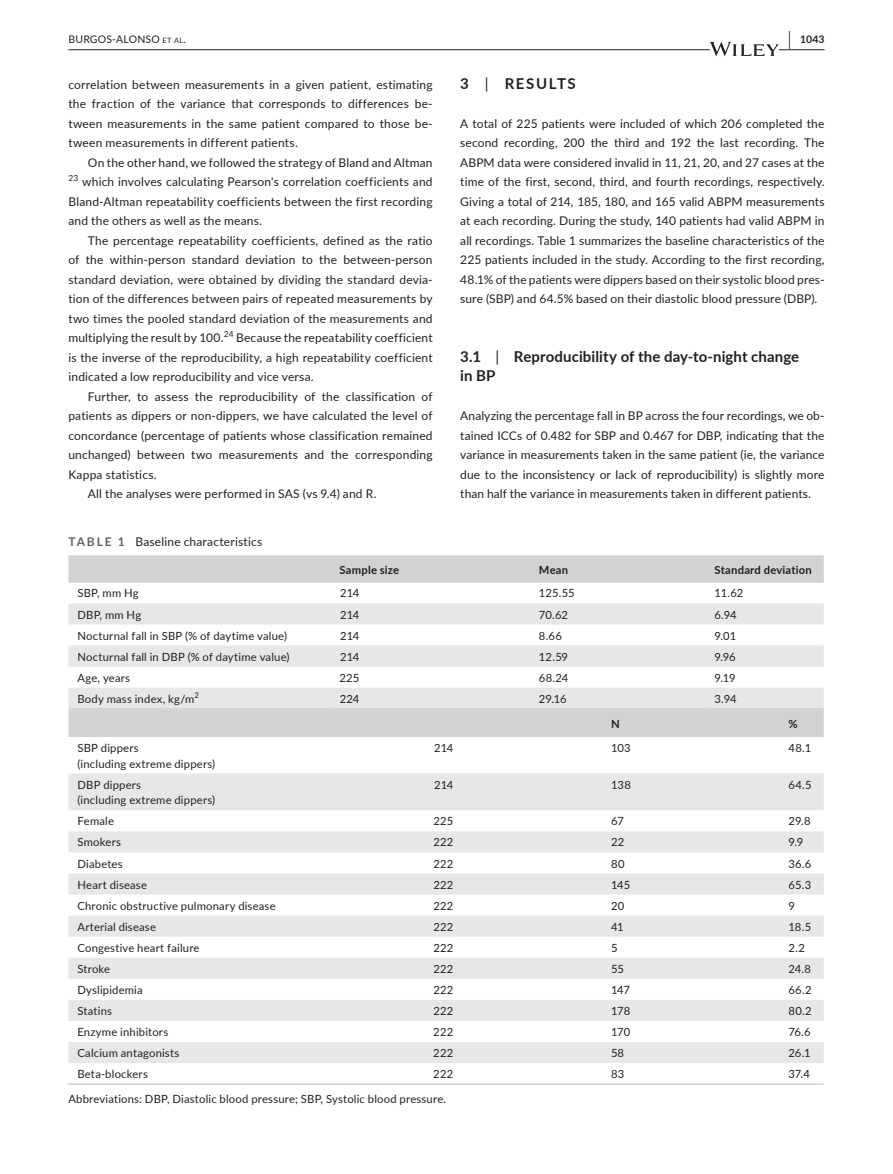
<style>
.page{position:relative;width:893px;height:1174px;background:#fff}
.page>*{position:absolute;margin:0;border:0;box-sizing:border-box;transform-origin:0 0}
.t1{font:700 15px/19.5px "Lato";letter-spacing:.005em;color:#231f20}
.t2{font:700 15px "Lato";letter-spacing:.105em;color:#231f20}
.t3{font:12px/19.5px "Lato";letter-spacing:.015em;color:#231f20;text-align:justify}
.t4{font:11.25px/15.8px "Lato";letter-spacing:.015em;color:#231f20}
.t5{font:700 11.25px "Lato";letter-spacing:.02em;color:#231f20}
.t6{font:10.5px "Lato";letter-spacing:.02em;color:#231f20}
.t7{font:700 10.5px "Lato";color:#231f20}
.t8{font:7.8px "Lato";color:#231f20}
.s1{font-size:7.35px}
.s2{font-size:19.5px}
.s3{font-weight:400}
.s4{font-weight:700;color:#636366}
</style>
<div class="page">
<hr style="left:68px;top:49px;width:756px;height:1px;background:#231f20">
<svg style="left:710px;top:42px;width:69px;height:14px"></svg>
<svg style="left:68px;top:555px;width:756px;height:28px;background:#d1d2d4"></svg>
<svg style="left:68px;top:603px;width:756px;height:105px;fill:#e6e7e9"></svg>
<hr style="left:68px;top:708px;width:263px;height:1px;background:#d1d2d4">
<hr style="left:331px;top:708px;width:199px;height:1px;background:#d1d2d4">
<hr style="left:530px;top:708px;width:175px;height:1px;background:#d1d2d4">
<hr style="left:705px;top:708px;width:119px;height:1px;background:#d1d2d4">
<div style="left:68px;top:709px;width:756px;height:28px;background:#d1d2d4"></div>
<svg style="left:68px;top:773px;width:756px;height:290px;fill:#e6e7e9"></svg>
<hr style="left:68px;top:1083px;width:356px;height:1px;background:#d1d2d4">
<hr style="left:424px;top:1083px;width:178px;height:1px;background:#d1d2d4">
<hr style="left:602px;top:1083px;width:178px;height:1px;background:#d1d2d4">
<hr style="left:780px;top:1083px;width:44px;height:1px;background:#d1d2d4">
<p class="t6" style="left:68px;top:31px;width:119px">BURGOS-ALONSO <span class="s1">et al</span>.</p>
<p class="t7" style="left:789px;top:31px;width:37px"><span class="s2">|</span> 1043</p>
<p class="t3" style="left:68px;top:74px;width:366px">correlation between measurements in a given patient, estimating the fraction of the variance that corresponds to differences be&shy;tween measurements in the same patient compared to those be&shy;tween measurements in different patients.</p>
<p class="t3" style="left:68px;top:152px;width:366px;text-indent:20px">On the other hand, we followed the strategy of Bland and Altman <sup>23</sup> which involves calculating Pearson's correlation coefficients and Bland-Altman repeatability coefficients between the first recording and the others as well as the means.</p>
<p class="t3" style="left:68px;top:230px;width:366px;text-indent:20px">The percentage repeatability coefficients, defined as the ratio of the within-person standard deviation to the between-person standard deviation, were obtained by dividing the standard devia&shy;tion of the differences between pairs of repeated measurements by two times the pooled standard deviation of the measurements and multiplying the result by 100.<sup>24</sup> Because the repeatability coefficient is the inverse of the reproducibility, a high repeatability coefficient indicated a low reproducibility and vice versa.</p>
<p class="t3" style="left:88px;top:386px;width:346px">Further, to assess the reproducibility of the classification of</p>
<p class="t3" style="left:68px;top:405px;width:366px">patients as dippers or non-dippers, we have calculated the level of</p>
<p class="t3" style="left:68px;top:425px;width:366px">concordance (percentage of patients whose classification remained</p>
<p class="t3" style="left:68px;top:444px;width:366px">unchanged) between two measurements and the corresponding</p>
<p class="t3" style="left:68px;top:464px;width:90px">Kappa statistics.</p>
<p class="t3" style="left:88px;top:483px;width:290px">All the analyses were performed in SAS (vs 9.4) and R.</p>
<p class="t2" style="left:460px;top:72px;width:117px">3 <span class="s3">|</span> RESULTS</p>
<p class="t3" style="left:460px;top:113px;width:366px">A total of 225 patients were included of which 206 completed the second recording, 200 the third and 192 the last recording. The ABPM data were considered invalid in 11, 21, 20, and 27 cases at the time of the first, second, third, and fourth recordings, respectively.<br>Giving a total of 214, 185, 180, and 165 valid ABPM measurements at each recording. During the study, 140 patients had valid ABPM in all recordings. Table 1 summarizes the baseline characteristics of the 225 patients included in the study. According to the first recording, 48.1% of the patients were dippers based on their systolic blood pres&shy;sure (SBP) and 64.5% based on their diastolic blood pressure (DBP).</p>
<p class="t1" style="left:460px;top:346px;width:340px">3.1 <span class="s3">|</span> Reproducibility of the day-to-night change in BP</p>
<p class="t3" style="left:460px;top:405px;width:366px">Analyzing the percentage fall in BP across the four recordings, we ob&shy;tained ICCs of 0.482 for SBP and 0.467 for DBP, indicating that the variance in measurements taken in the same patient (ie, the variance due to the inconsistency or lack of reproducibility) is slightly more than half the variance in measurements taken in different patients.</p>
<p class="t3" style="left:68px;top:531px;width:195px"><span class="s4">TABLE 1</span> Baseline characteristics</p>
<p class="t5" style="left:340px;top:561px;width:61px">Sample size</p>
<p class="t5" style="left:539px;top:561px;width:31px">Mean</p>
<p class="t5" style="left:714px;top:561px;width:99px">Standard deviation</p>
<p class="t4" style="left:77px;top:585px;width:63px">SBP, mm Hg</p>
<p class="t4" style="left:340px;top:585px;width:21px">214</p>
<p class="t4" style="left:539px;top:585px;width:37px">125.55</p>
<p class="t4" style="left:714px;top:585px;width:30px">11.62</p>
<p class="t4" style="left:77px;top:606px;width:65px">DBP, mm Hg</p>
<p class="t4" style="left:340px;top:606px;width:21px">214</p>
<p class="t4" style="left:539px;top:606px;width:31px">70.62</p>
<p class="t4" style="left:714px;top:606px;width:24px">6.94</p>
<p class="t4" style="left:77px;top:627px;width:211px">Nocturnal fall in SBP (% of daytime value)</p>
<p class="t4" style="left:340px;top:627px;width:21px">214</p>
<p class="t4" style="left:539px;top:627px;width:24px">8.66</p>
<p class="t4" style="left:714px;top:627px;width:23px">9.01</p>
<p class="t4" style="left:77px;top:648px;width:214px">Nocturnal fall in DBP (% of daytime value)</p>
<p class="t4" style="left:340px;top:648px;width:21px">214</p>
<p class="t4" style="left:539px;top:648px;width:31px">12.59</p>
<p class="t4" style="left:714px;top:648px;width:23px">9.96</p>
<p class="t4" style="left:77px;top:669px;width:54px">Age, years</p>
<p class="t4" style="left:340px;top:669px;width:21px">225</p>
<p class="t4" style="left:539px;top:669px;width:31px">68.24</p>
<p class="t4" style="left:714px;top:669px;width:22px">9.19</p>
<p class="t4" style="left:77px;top:690px;width:119px">Body mass index, kg/m</p>
<p class="t8" style="left:195px;top:689px;width:6px">2</p>
<p class="t4" style="left:340px;top:690px;width:21px">224</p>
<p class="t4" style="left:539px;top:690px;width:29px">29.16</p>
<p class="t4" style="left:714px;top:690px;width:24px">3.94</p>
<p class="t5" style="left:611px;top:715px;width:10px">N</p>
<p class="t5" style="left:789px;top:715px;width:11px">%</p>
<p class="t4" style="left:77px;top:739px;width:139px">SBP dippers<br>(including extreme dippers)</p>
<p class="t4" style="left:434px;top:739px;width:21px">214</p>
<p class="t4" style="left:611px;top:739px;width:21px">103</p>
<p class="t4" style="left:789px;top:739px;width:24px">48.1</p>
<p class="t4" style="left:77px;top:776px;width:139px">DBP dippers<br>(including extreme dippers)</p>
<p class="t4" style="left:434px;top:776px;width:21px">214</p>
<p class="t4" style="left:611px;top:776px;width:21px">138</p>
<p class="t4" style="left:789px;top:776px;width:25px">64.5</p>
<p class="t4" style="left:77px;top:813px;width:38px">Female</p>
<p class="t4" style="left:433px;top:813px;width:21px">225</p>
<p class="t4" style="left:611px;top:813px;width:14px">67</p>
<p class="t4" style="left:789px;top:813px;width:23px">29.8</p>
<p class="t4" style="left:77px;top:834px;width:45px">Smokers</p>
<p class="t4" style="left:433px;top:834px;width:21px">222</p>
<p class="t4" style="left:611px;top:834px;width:15px">22</p>
<p class="t4" style="left:789px;top:834px;width:16px">9.9</p>
<p class="t4" style="left:77px;top:855px;width:47px">Diabetes</p>
<p class="t4" style="left:433px;top:855px;width:21px">222</p>
<p class="t4" style="left:611px;top:855px;width:15px">80</p>
<p class="t4" style="left:789px;top:855px;width:24px">36.6</p>
<p class="t4" style="left:77px;top:876px;width:71px">Heart disease</p>
<p class="t4" style="left:433px;top:876px;width:21px">222</p>
<p class="t4" style="left:611px;top:876px;width:21px">145</p>
<p class="t4" style="left:788px;top:876px;width:24px">65.3</p>
<p class="t4" style="left:77px;top:897px;width:200px">Chronic obstructive pulmonary disease</p>
<p class="t4" style="left:433px;top:897px;width:21px">222</p>
<p class="t4" style="left:611px;top:897px;width:15px">20</p>
<p class="t4" style="left:788px;top:897px;width:8px">9</p>
<p class="t4" style="left:77px;top:918px;width:80px">Arterial disease</p>
<p class="t4" style="left:433px;top:918px;width:21px">222</p>
<p class="t4" style="left:611px;top:918px;width:14px">41</p>
<p class="t4" style="left:788px;top:918px;width:24px">18.5</p>
<p class="t4" style="left:77px;top:939px;width:124px">Congestive heart failure</p>
<p class="t4" style="left:433px;top:939px;width:21px">222</p>
<p class="t4" style="left:611px;top:939px;width:8px">5</p>
<p class="t4" style="left:788px;top:939px;width:18px">2.2</p>
<p class="t4" style="left:77px;top:960px;width:34px">Stroke</p>
<p class="t4" style="left:433px;top:960px;width:21px">222</p>
<p class="t4" style="left:611px;top:960px;width:14px">55</p>
<p class="t4" style="left:788px;top:960px;width:24px">24.8</p>
<p class="t4" style="left:77px;top:981px;width:67px">Dyslipidemia</p>
<p class="t4" style="left:433px;top:981px;width:21px">222</p>
<p class="t4" style="left:611px;top:981px;width:20px">147</p>
<p class="t4" style="left:788px;top:981px;width:25px">66.2</p>
<p class="t4" style="left:77px;top:1002px;width:36px">Statins</p>
<p class="t4" style="left:433px;top:1002px;width:21px">222</p>
<p class="t4" style="left:611px;top:1002px;width:21px">178</p>
<p class="t4" style="left:788px;top:1002px;width:25px">80.2</p>
<p class="t4" style="left:77px;top:1023px;width:92px">Enzyme inhibitors</p>
<p class="t4" style="left:433px;top:1023px;width:21px">222</p>
<p class="t4" style="left:611px;top:1023px;width:21px">170</p>
<p class="t4" style="left:788px;top:1023px;width:24px">76.6</p>
<p class="t4" style="left:77px;top:1044px;width:104px">Calcium antagonists</p>
<p class="t4" style="left:433px;top:1044px;width:21px">222</p>
<p class="t4" style="left:611px;top:1044px;width:15px">58</p>
<p class="t4" style="left:788px;top:1044px;width:24px">26.1</p>
<p class="t4" style="left:77px;top:1065px;width:72px">Beta-blockers</p>
<p class="t4" style="left:433px;top:1065px;width:21px">222</p>
<p class="t4" style="left:611px;top:1065px;width:15px">83</p>
<p class="t4" style="left:788px;top:1065px;width:23px">37.4</p>
<p class="t4" style="left:68px;top:1090px;width:379px">Abbreviations: DBP, Diastolic blood pressure; SBP, Systolic blood pressure.</p>
</div>
